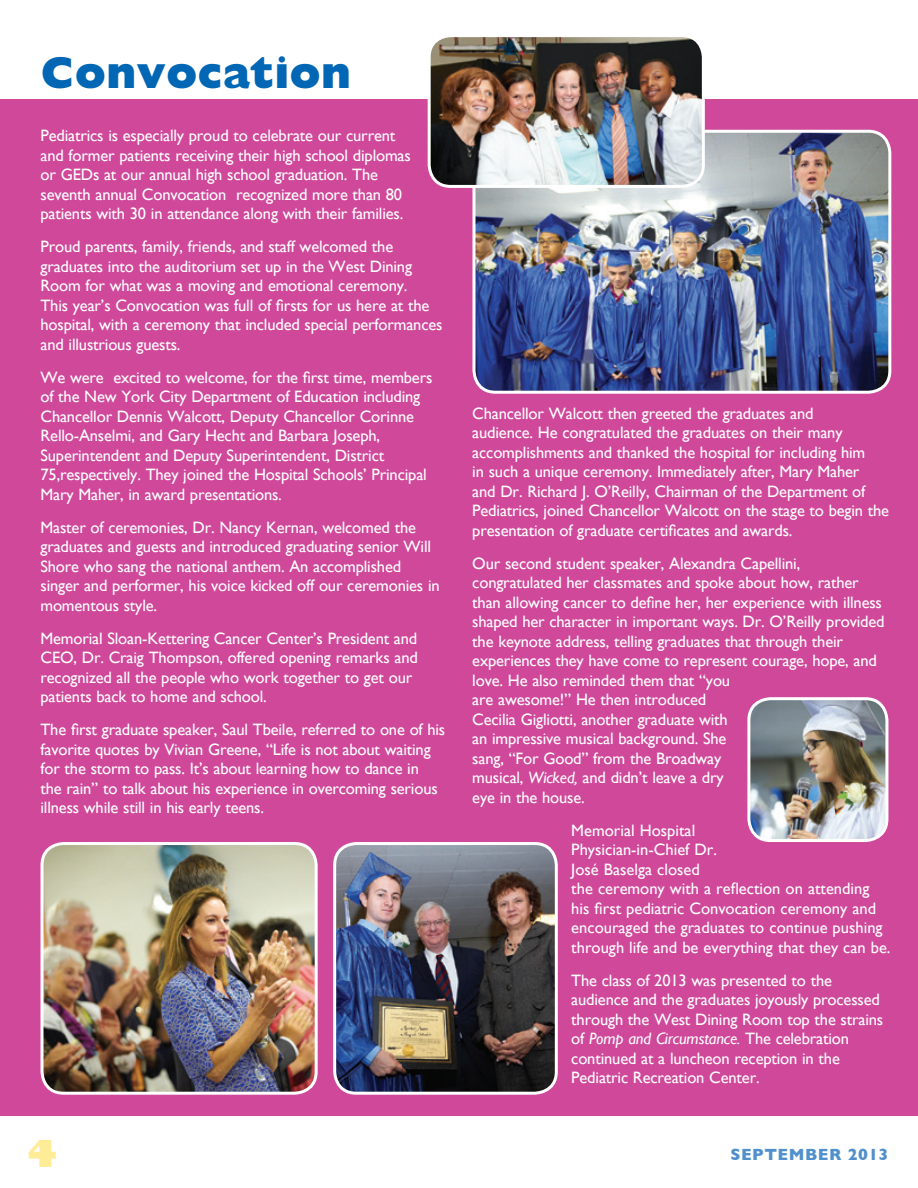
<style>
.page{position:relative;width:918px;height:1188px;background:#fff}
.page>*{position:absolute;margin:0;border:0;box-sizing:border-box;transform-origin:0 0}
.t1{font:800 45px "Gill Sans";color:#0166b3}
.t2{font:800 36px "Gill Sans";color:#ffec96}
.body{font:16.5px/19.5px "Gill Sans";letter-spacing:-.01em;color:#fff}
.t3{font:700 16.5px "Gill Sans";letter-spacing:.03em;color:#5090cc}
.s1{font-style:italic}
</style>
<div class="page">
<div style="left:0;top:99px;width:918px;height:1017px;background:#d0489a"></div>
<img style="left:476px;top:131px;width:414px;height:259px">
<div style="left:472px;top:130px;width:419px;height:264px;border:3px solid #fff;border-radius:22px"></div>
<img style="left:42px;top:844px;width:272px;height:249px">
<div style="left:41px;top:842px;width:277px;height:253px;border:3px solid #fff;border-radius:22px"></div>
<img style="left:429px;top:38px;width:274px;height:148px">
<div style="left:428px;top:34px;width:277px;height:154px;border:3px solid #fff;border-radius:22px"></div>
<img style="left:335px;top:844px;width:221px;height:247px">
<div style="left:333px;top:842px;width:225px;height:253px;border:3px solid #fff;border-radius:22px"></div>
<img style="left:751px;top:699px;width:136px;height:142px">
<div style="left:747px;top:697px;width:141px;height:145px;border:3px solid #fff;border-radius:22px"></div>
<p class="t1" style="left:40px;top:46px;width:312px">Convocation</p>
<p class="body" style="left:40px;top:126px;width:372px">Pediatrics is especially proud to celebrate our current and former patients receiving their high school diplomas or GEDs at our annual high school graduation. The seventh annual Convocation recognized more than 80 patients with 30 in attendance along with their families.</p>
<p class="body" style="left:40px;top:237px;width:404px">Proud parents, family, friends, and staff welcomed the graduates into the auditorium set up in the West Dining Room for what was a moving and emotional ceremony.<br>This year’s Convocation was full of firsts for us here at the hospital, with a ceremony that included special performances and illustrious guests.</p>
<p class="body" style="left:40px;top:367px;width:393px">We were excited to welcome, for the first time, members of the New York City Department of Education including Chancellor Dennis Walcott, Deputy Chancellor Corinne Rello-Anselmi, and Gary Hecht and Barbara Joseph, Superintendent and Deputy Superintendent, District 75,respectively. They joined the Hospital Schools’ Principal Mary Maher, in award presentations.</p>
<p class="body" style="left:40px;top:517px;width:401px">Master of ceremonies, Dr. Nancy Kernan, welcomed the graduates and guests and introduced graduating senior Will Shore who sang the national anthem. An accomplished singer and performer, his voice kicked off our ceremonies in momentous style.</p>
<p class="body" style="left:40px;top:628px;width:379px">Memorial Sloan-Kettering Cancer Center’s President and CEO, Dr. Craig Thompson, offered opening remarks and recognized all the people who work together to get our patients back to home and school.</p>
<p class="body" style="left:40px;top:720px;width:406px">The first graduate speaker, Saul Tbeile, referred to one of his favorite quotes by Vivian Greene, “Life is not about waiting for the storm to pass. It’s about learning how to dance in<br>the rain” to talk about his experience in overcoming serious illness while still in his early teens.</p>
<p class="body" style="left:472px;top:403px;width:418px">Chancellor Walcott then greeted the graduates and<br>audience. He congratulated the graduates on their many accomplishments and thanked the hospital for including him<br>in such a unique ceremony. Immediately after, Mary Maher<br>and Dr. Richard J. O’Reilly, Chairman of the Department of Pediatrics, joined Chancellor Walcott on the stage to begin the presentation of graduate certificates and awards.</p>
<p class="body" style="left:472px;top:553px;width:414px">Our second student speaker, Alexandra Capellini, congratulated her classmates and spoke about how, rather than allowing cancer to define her, her experience with illness shaped her character in important ways. Dr. O’Reilly provided the keynote address, telling graduates that through their experiences they have come to represent courage, hope, and love. He also reminded them that “you<br>are awesome!” He then introduced<br>Cecilia Gigliotti, another graduate with<br>an impressive musical background. She<br>sang, “For Good” from the Broadway<br>musical, <span class="s1">Wicked,</span> and didn’t leave a dry<br>eye in the house.</p>
<p class="body" style="left:571px;top:820px;width:321px">Memorial Hospital<br>Physician-in-Chief Dr.<br>José Baselga closed<br>the ceremony with a reflection on attending his first pediatric Convocation ceremony and encouraged the graduates to continue pushing through life and be everything that they can be.</p>
<p class="body" style="left:571px;top:970px;width:313px">The class of 2013 was presented to the audience and the graduates joyously processed through the West Dining Room top the strains of <span class="s1">Pomp and Circumstance.</span> The celebration continued at a luncheon reception in the Pediatric Recreation Center.</p>
<p class="t2" style="left:27px;top:1131px;width:32px">4</p>
<p class="t3" style="left:731px;top:1145px;width:159px">SEPTEMBER 2013</p>
</div>
